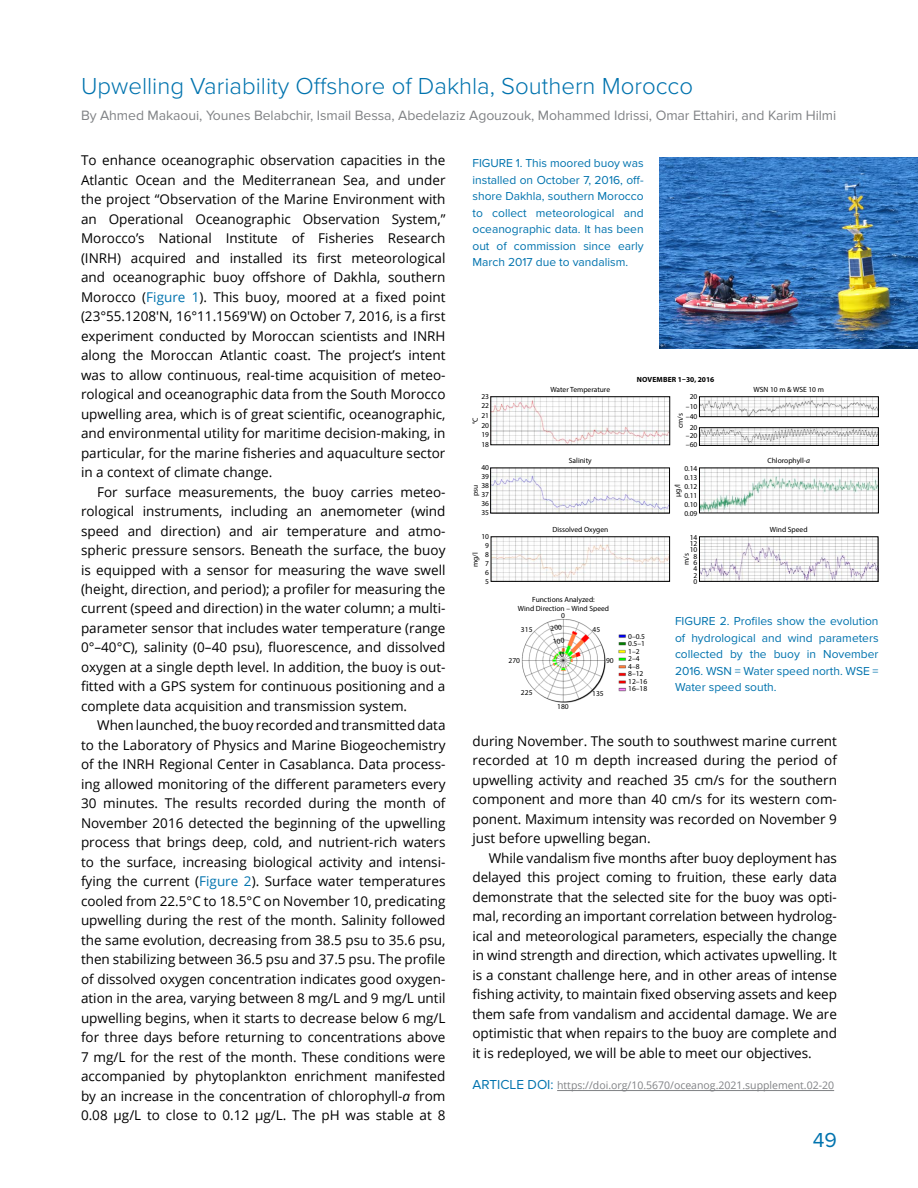
<style>
.page{position:relative;width:918px;height:1188px;background:#fff}
.page>*{position:absolute;margin:0;border:0;box-sizing:border-box;transform-origin:0 0}
.t1{font:300 24px "Proxima Nova";color:#0073ae}
.t2{font:21px "Proxima Nova";color:#0073ae}
.t3{font:14.1px "Proxima Nova";letter-spacing:-.005em;color:#808285}
.t4{font:13.5px/19.5px "Open Sans";color:#000;text-align:justify}
.t5{font:12px/16.5px "Proxima Nova";color:#0073ae;text-align:justify}
.t6{font:10.5px "Open Sans";color:#808285}
.t7{font:7.5px/9px "Myriad Pro";color:#000;text-align:center}
.t8{font:700 7.5px "Myriad Pro";letter-spacing:.02em;color:#000}
.s1{color:#0073ae}
.s2{font-style:italic}
.s3{font-family:"Proxima Nova";font-size:13.5px;color:#0073ae}
</style>
<div class="page">
<hr style="left:557px;top:1090px;width:277px;height:1px;background:#808285">
<img style="left:660px;top:158px;width:258px;height:190px">
<img style="left:701px;top:430px;width:176px;height:14px">
<div style="left:699px;top:428px;width:180px;height:18px;border:1px solid #000"></div>
<img style="left:493px;top:539px;width:175px;height:41px">
<div style="left:491px;top:537px;width:179px;height:45px;border:1px solid #000"></div>
<img style="left:492px;top:470px;width:176px;height:41px">
<img style="left:701px;top:470px;width:176px;height:41px">
<img style="left:701px;top:539px;width:175px;height:41px">
<div style="left:699px;top:537px;width:179px;height:45px;border:1px solid #000"></div>
<img style="left:493px;top:399px;width:175px;height:44px">
<img style="left:701px;top:399px;width:176px;height:16px">
<div style="left:699px;top:397px;width:180px;height:20px;border:1px solid #000"></div>
<img style="left:618px;top:634px;width:9px;height:58px">
<img style="left:521px;top:618px;width:85px;height:85px">
<h1 class="t1" style="left:81px;top:68px;width:614px">Upwelling Variability Offshore of Dakhla, Southern Morocco</h1>
<p class="t3" style="left:81px;top:107px;width:757px">By Ahmed Makaoui, Younes Belabchir, Ismail Bessa, Abedelaziz Agouzouk, Mohammed Idrissi, Omar Ettahiri, and Karim Hilmi</p>
<p class="t5" style="left:472px;top:155px;width:173px">FIGURE 1. This moored buoy was installed on October 7, 2016, off&shy;shore Dakhla, southern Morocco to collect meteorological and oceanographic data. It has been out of commission since early March 2017 due to vandalism.</p>
<p class="t4" style="left:81px;top:150px;width:366px">To enhance oceanographic observation capacities in the Atlantic Ocean and the Mediterranean Sea, and under the project “Observation of the Marine Environment with an Operational Oceanographic Observation System,” Morocco’s National Institute of Fisheries Research (INRH) acquired and installed its first meteorological and oceanographic buoy offshore of Dakhla, southern Morocco (<span class="s1">Figure 1</span>). This buoy, moored at a fixed point (23°55.1208'N, 16°11.1569'W) on October 7, 2016, is a first experiment conducted by Moroccan scientists and INRH along the Moroccan Atlantic coast. The project’s intent was to allow continuous, real-time acquisition of meteo&shy;rological and oceanographic data from the South Morocco upwelling area, which is of great scientific, oceanographic, and environmental utility for maritime decision-making, in particular, for the marine fisheries and aquaculture sector in a context of climate change.</p>
<p class="t4" style="left:81px;top:482px;width:366px;text-indent:16px">For surface measurements, the buoy carries meteo&shy;rological instruments, including an anemometer (wind speed and direction) and air temperature and atmo&shy;spheric pressure sensors. Beneath the surface, the buoy is equipped with a sensor for measuring the wave swell (height, direction, and period); a profiler for measuring the current (speed and direction) in the water column; a multi&shy;parameter sensor that includes water temperature (range 0°–40°C), salinity (0–40 psu), fluorescence, and dissolved oxygen at a single depth level. In addition, the buoy is out&shy;fitted with a GPS system for continuous positioning and a complete data acquisition and transmission system.</p>
<p class="t4" style="left:81px;top:715px;width:366px;text-indent:16px">When launched, the buoy recorded and transmitted data to the Laboratory of Physics and Marine Biogeochemistry of the INRH Regional Center in Casablanca. Data process&shy;ing allowed monitoring of the different parameters every 30 minutes. The results recorded during the month of November 2016 detected the beginning of the upwelling process that brings deep, cold, and nutrient-rich waters to the surface, increasing biological activity and intensi&shy;fying the current (<span class="s1">Figure 2</span>). Surface water temperatures cooled from 22.5°C to 18.5°C on November 10, predicating upwelling during the rest of the month. Salinity followed the same evolution, decreasing from 38.5 psu to 35.6 psu, then stabilizing between 36.5 psu and 37.5 psu. The profile of dissolved oxygen concentration indicates good oxygen&shy;ation in the area, varying between 8 mg/L and 9 mg/L until upwelling begins, when it starts to decrease below 6 mg/L for three days before returning to concentrations above 7 mg/L for the rest of the month. These conditions were accompanied by phytoplankton enrichment manifested by an increase in the concentration of chlorophyll-<span class="s2">a</span> from 0.08 µg/L to close to 0.12 µg/L. The pH was stable at 8</p>
<p class="t8" style="left:637px;top:375px;width:79px">NOVEMBER 1–30, 2016</p>
<p class="t7" style="left:754px;top:385px;width:72px">WSN 10 m &amp; WSE 10 m</p>
<p class="t7" style="left:551px;top:385px;width:61px">Water Temperature</p>
<p class="t7" style="left:481px;top:391px;width:9px;line-height:9.6px;text-align:justify">23<br>22<br>21<br>20<br>19<br>18</p>
<p class="t7" style="left:481px;top:463px;width:9px;text-align:justify">40<br>39<br>38<br>37<br>36<br>35</p>
<p class="t7" style="left:481px;top:532px;width:9px">10<br>9<br>8<br>7<br>6<br>5</p>
<p class="t7" style="left:686px;top:391px;width:13px;line-height:9.9px">20 –10 –40</p>
<p class="t7" style="left:686px;top:423px;width:13px">20 –20 –60</p>
<p class="t7" style="left:684px;top:464px;width:15px;text-align:justify">0.14<br>0.13<br>0.12<br>0.11<br>0.10<br>0.09</p>
<p class="t7" style="left:690px;top:534px;width:9px;line-height:6.3px">14<br>12<br>10<br>8<br>6<br>4<br>2<br>0</p>
<p class="t7" style="left:676px;top:428px;width:17px;rotate:-90deg">cm/s</p>
<p class="t7" style="left:471px;top:424px;width:8px;rotate:-90deg">°C</p>
<p class="t7" style="left:569px;top:456px;width:24px">Salinity</p>
<p class="t7" style="left:767px;top:456px;width:44px">Chlorophyll-<span class="s2">a</span></p>
<p class="t7" style="left:673px;top:497px;width:14px;rotate:-90deg">µg/l</p>
<p class="t7" style="left:471px;top:496px;width:13px;rotate:-90deg">psu</p>
<p class="t7" style="left:552px;top:525px;width:57px">Dissolved Oxygen</p>
<p class="t7" style="left:770px;top:525px;width:39px">Wind Speed</p>
<p class="t7" style="left:471px;top:567px;width:16px;rotate:-90deg">mg/l</p>
<p class="t7" style="left:682px;top:565px;width:13px;rotate:-90deg">m/s</p>
<p class="t7" style="left:518px;top:595px;width:93px">Functions Analyzed:<br>Wind Direction – Wind Speed</p>
<p class="t7" style="left:561px;top:611px;width:5px">0</p>
<p class="t5" style="left:675px;top:613px;width:205px">FIGURE 2. Profiles show the evolution of hydrological and wind parameters collected by the buoy in November 2016. WSN = Water speed north. WSE = Water speed south.</p>
<p class="t7" style="left:549px;top:622px;width:13px;line-height:13.6px;rotate:-10deg">200<br>100<br>0</p>
<p class="t7" style="left:521px;top:624px;width:13px">315</p>
<p class="t7" style="left:593px;top:624px;width:9px">45</p>
<p class="t7" style="left:628px;top:632px;width:21px;line-height:7.5px;text-align:left">0–0.5<br>0.5–1<br>1–2<br>2–4<br>4–8<br>8–12<br>12–16<br>16–18</p>
<p class="t7" style="left:509px;top:656px;width:13px">270</p>
<p class="t7" style="left:606px;top:656px;width:9px">90</p>
<p class="t7" style="left:521px;top:688px;width:13px">225</p>
<p class="t7" style="left:592px;top:689px;width:13px">135</p>
<p class="t7" style="left:557px;top:702px;width:13px">180</p>
<p class="t4" style="left:472px;top:731px;width:366px">during November. The south to southwest marine current recorded at 10 m depth increased during the period of upwelling activity and reached 35 cm/s for the southern component and more than 40 cm/s for its western com&shy;ponent. Maximum intensity was recorded on November 9 just before upwelling began.</p>
<p class="t4" style="left:472px;top:848px;width:366px;text-indent:16px">While vandalism five months after buoy deployment has delayed this project coming to fruition, these early data demonstrate that the selected site for the buoy was opti&shy;mal, recording an important correlation between hydrolog&shy;ical and meteorological parameters, especially the change in wind strength and direction, which activates upwelling. It is a constant challenge here, and in other areas of intense fishing activity, to maintain fixed observing assets and keep them safe from vandalism and accidental damage. We are optimistic that when repairs to the buoy are complete and it is redeployed, we will be able to meet our objectives.</p>
<p class="t6" style="left:472px;top:1078px;width:363px"><span class="s3">ARTICLE DOI:</span> https://doi.org/10.5670/oceanog.2021.supplement.02-20</p>
<h2 class="t2" style="left:813px;top:1128px;width:26px">49</h2>
</div>
